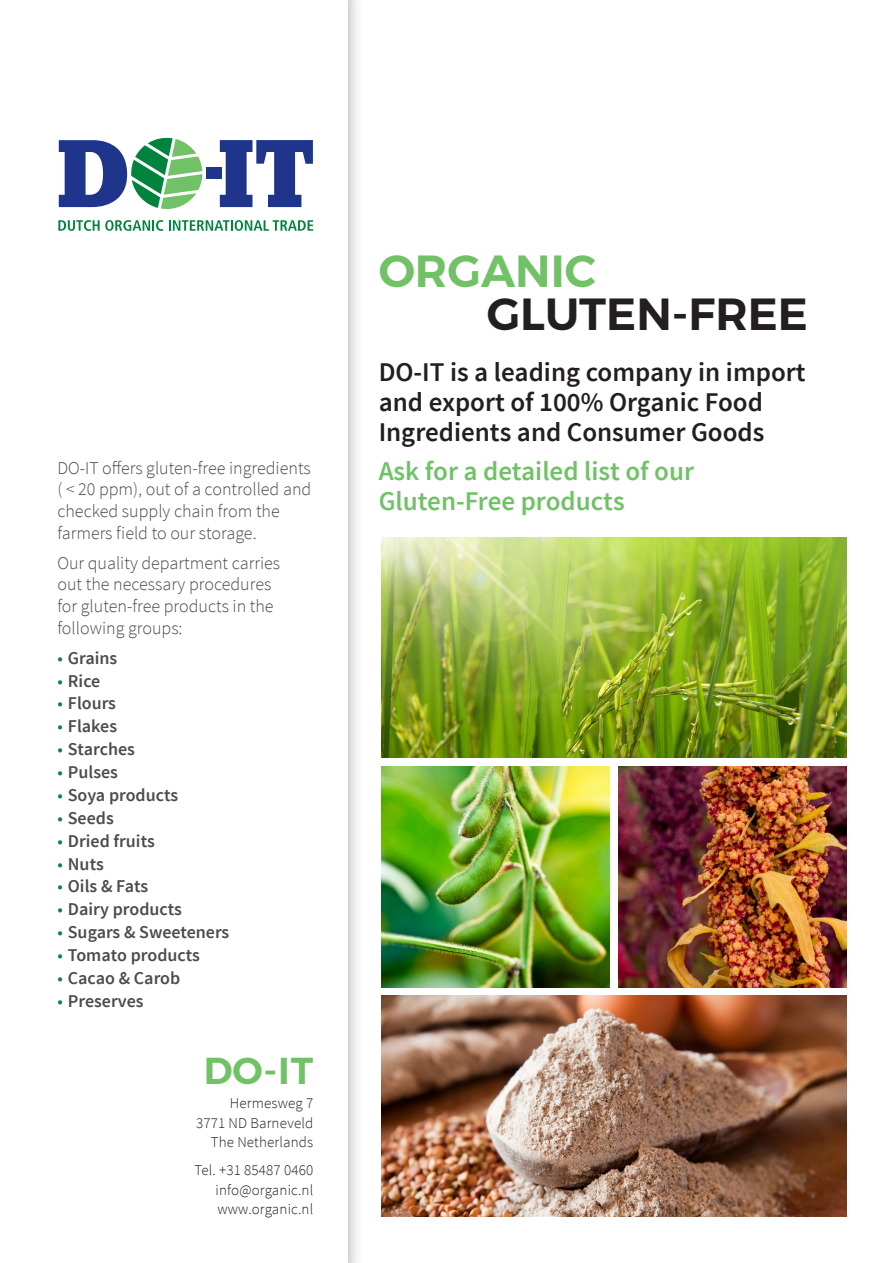
<style>
.page{position:relative;width:893px;height:1263px;background:#fff}
.page>*{position:absolute;margin:0;border:0;box-sizing:border-box;transform-origin:0 0}
.t1{font:600 45px/43.5px "Montserrat";color:#231f20}
.t2{font:600 37.5px "Montserrat";color:#71c167}
.t3{font:600 27px/30px "Source Sans Pro";color:#231f20}
.t4{font:600 27px/30px "Source Sans Pro";color:#71c167}
.t5{font:300 18px/21.6px "Source Sans Pro";color:#4b4c4d}
.t6{font:600 18px "Source Sans Pro";color:#4b4c4d}
.t7{font:300 15px/19.5px "Source Sans Pro";letter-spacing:.01em;color:#231f20;text-align:right}
.s1{font-weight:400;color:#108240}
.s2{color:#71c167}
</style>
<div class="page">
<img style="left:382px;top:766px;width:228px;height:221px">
<img style="left:618px;top:766px;width:228px;height:221px">
<img style="left:382px;top:537px;width:464px;height:221px">
<div style="left:0;top:0;width:363px;height:1263px;background:#231f20;opacity:.4"></div>
<div style="left:0;top:0;width:348px;height:1263px;background:#fff"></div>
<svg style="left:220px;top:140px;width:93px;height:67px"></svg>
<div style="left:206px;top:167px;width:15px;height:12px;background:#1e358b"></div>
<svg style="left:58px;top:220px;width:105px;height:11px"></svg>
<svg style="left:169px;top:220px;width:144px;height:11px"></svg>
<svg style="left:59px;top:137px;width:143px;height:72px"></svg>
<img style="left:382px;top:996px;width:464px;height:221px">
<p class="t5" style="left:57px;top:457px;width:255px">DO-IT offers gluten-free ingredients ( &lt; 20 ppm), out of a controlled and checked supply chain from the farmers field to our storage.</p>
<p class="t5" style="left:57px;top:552px;width:224px">Our quality department carries out the necessary procedures for gluten-free products in the following groups:</p>
<p class="t6" style="left:57px;top:646px;width:61px"><span class="s1">•</span> Grains</p>
<p class="t6" style="left:57px;top:669px;width:44px"><span class="s1">•</span> Rice</p>
<p class="t6" style="left:57px;top:692px;width:60px"><span class="s1">•</span> Flours</p>
<p class="t6" style="left:57px;top:715px;width:61px"><span class="s1">•</span> Flakes</p>
<p class="t6" style="left:57px;top:738px;width:79px"><span class="s1">•</span> Starches</p>
<p class="t6" style="left:57px;top:761px;width:62px"><span class="s1">•</span> Pulses</p>
<p class="t6" style="left:57px;top:784px;width:122px"><span class="s1">•</span> Soya products</p>
<p class="t6" style="left:57px;top:806px;width:58px"><span class="s1">•</span> Seeds</p>
<p class="t6" style="left:57px;top:829px;width:99px"><span class="s1">•</span> Dried fruits</p>
<p class="t6" style="left:57px;top:852px;width:48px"><span class="s1">•</span> Nuts</p>
<p class="t6" style="left:57px;top:875px;width:92px"><span class="s1">•</span> Oils &amp; Fats</p>
<p class="t6" style="left:57px;top:898px;width:126px"><span class="s1">•</span> Dairy products</p>
<p class="t6" style="left:57px;top:921px;width:173px"><span class="s1">•</span> Sugars &amp; Sweeteners</p>
<p class="t6" style="left:57px;top:944px;width:144px"><span class="s1">•</span> Tomato products</p>
<p class="t6" style="left:57px;top:967px;width:124px"><span class="s1">•</span> Cacao &amp; Carob</p>
<p class="t6" style="left:57px;top:989px;width:88px"><span class="s1">•</span> Preserves</p>
<p class="t2" style="left:204px;top:1048px;width:111px">DO-IT</p>
<p class="t7" style="left:196px;top:1093px;width:119px">Hermesweg 7<br>3771 ND Barneveld</p>
<p class="t7" style="left:211px;top:1132px;width:104px">The Netherlands</p>
<p class="t7" style="left:194px;top:1160px;width:120px">Tel. +31 85487 0460</p>
<p class="t7" style="left:216px;top:1180px;width:99px">info@organic.nl</p>
<p class="t7" style="left:217px;top:1199px;width:97px">www.organic.nl</p>
<p class="t1" style="left:487px;top:249px;width:323px;text-indent:-108px"><span class="s2">ORGANIC<br></span>GLUTEN-FREE</p>
<p class="t3" style="left:379px;top:358px;width:428px">DO-IT is a leading company in import and export of 100% Organic Food<br>Ingredients and Consumer Goods</p>
<p class="t4" style="left:379px;top:457px;width:317px">Ask for a detailed list of our<br>Gluten-Free products</p>
</div>
